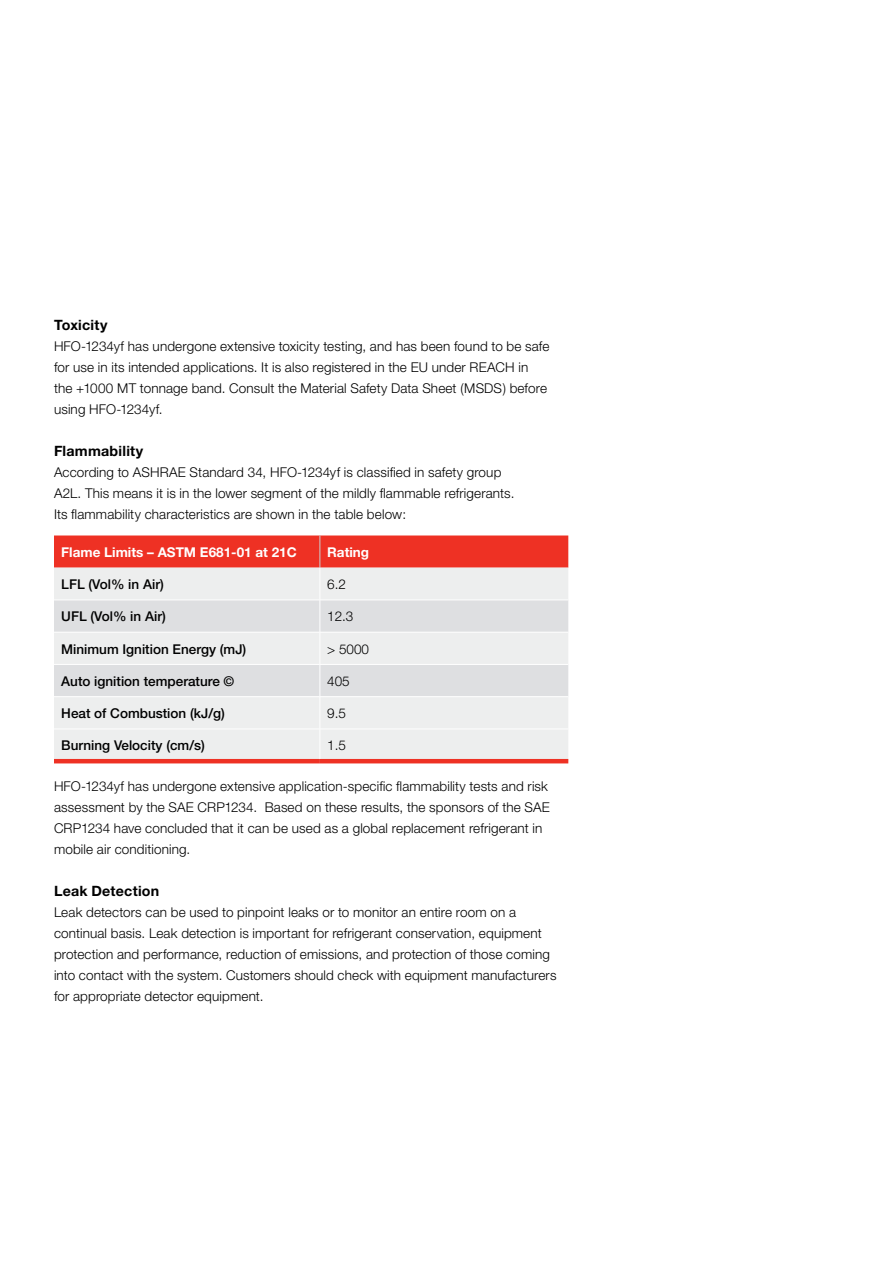
<style>
.page{position:relative;width:893px;height:1263px;background:#fff}
.page>*{position:absolute;margin:0;border:0;box-sizing:border-box;transform-origin:0 0}
.t1{font:700 14.25px "Helvetica Neue";letter-spacing:.015em;color:#000}
.t2{font:300 13.5px/21px "Helvetica Neue";letter-spacing:.01em;color:#000}
.t3{font:500 13.5px "Helvetica Neue";color:#000}
.t4{font:700 13.5px "Helvetica Neue";color:#fff}
</style>
<div class="page">
<div style="left:54px;top:535px;width:514px;height:33px;background:#ee3124"></div>
<div style="left:54px;top:568px;width:514px;height:191px;background:#edeeee"></div>
<svg style="left:54px;top:601px;width:514px;height:95px;background:#e3e4e5"></svg>
<hr style="left:320px;top:535px;width:1px;height:33px;background:#cbcdce">
<hr style="left:54px;top:632px;width:266px;height:1px;background:#fff">
<hr style="left:54px;top:664px;width:266px;height:1px;background:#fff">
<hr style="left:54px;top:696px;width:266px;height:1px;background:#fff">
<hr style="left:54px;top:729px;width:266px;height:1px;background:#fff">
<hr style="left:320px;top:632px;width:248px;height:1px;background:#fff">
<hr style="left:320px;top:664px;width:248px;height:1px;background:#fff">
<hr style="left:320px;top:696px;width:248px;height:1px;background:#fff">
<hr style="left:320px;top:729px;width:248px;height:1px;background:#fff">
<hr style="left:54px;top:759px;width:266px;height:4px;background:#ee3124">
<hr style="left:320px;top:759px;width:248px;height:4px;background:#ee3124">
<hr style="left:320px;top:568px;width:1px;height:32px;background:#fff">
<hr style="left:54px;top:600px;width:266px;height:1px;background:#fff">
<hr style="left:320px;top:600px;width:248px;height:1px;background:#fff">
<hr style="left:320px;top:600px;width:1px;height:32px;background:#fff">
<hr style="left:320px;top:632px;width:1px;height:32px;background:#fff">
<hr style="left:320px;top:665px;width:1px;height:31px;background:#fff">
<hr style="left:320px;top:697px;width:1px;height:32px;background:#fff">
<hr style="left:320px;top:729px;width:1px;height:30px;background:#fff">
<p class="t1" style="left:54px;top:316px;width:55px">Toxicity</p>
<p class="t2" style="left:54px;top:335px;width:497px">HFO-1234yf has undergone extensive toxicity testing, and has been found to be safe for use in its intended applications. It is also registered in the EU under REACH in the +1000 MT tonnage band. Consult the Material Safety Data Sheet (MSDS) before using HFO-1234yf.</p>
<p class="t1" style="left:54px;top:442px;width:91px">Flammability</p>
<p class="t2" style="left:54px;top:461px;width:462px">According to ASHRAE Standard 34, HFO-1234yf is classified in safety group<br>A2L. This means it is in the lower segment of the mildly flammable refrigerants.<br>Its flammability characteristics are shown in the table below:</p>
<p class="t4" style="left:61px;top:544px;width:237px">Flame Limits – ASTM E681-01 at 21C</p>
<p class="t4" style="left:327px;top:544px;width:43px">Rating</p>
<p class="t3" style="left:61px;top:576px;width:104px">LFL (Vol% in Air)</p>
<p class="t2" style="left:327px;top:573px;width:20px">6.2</p>
<p class="t3" style="left:61px;top:608px;width:106px">UFL (Vol% in Air)</p>
<p class="t2" style="left:327px;top:606px;width:28px">12.3</p>
<p class="t3" style="left:61px;top:641px;width:187px">Minimum Ignition Energy (mJ)</p>
<p class="t2" style="left:327px;top:638px;width:43px">&gt; 5000</p>
<p class="t3" style="left:61px;top:673px;width:175px">Auto ignition temperature ©</p>
<p class="t2" style="left:327px;top:670px;width:24px">405</p>
<p class="t3" style="left:61px;top:705px;width:165px">Heat of Combustion (kJ/g)</p>
<p class="t2" style="left:327px;top:702px;width:20px">9.5</p>
<p class="t3" style="left:61px;top:737px;width:145px">Burning Velocity (cm/s)</p>
<p class="t2" style="left:327px;top:735px;width:20px">1.5</p>
<p class="t2" style="left:54px;top:775px;width:497px">HFO-1234yf has undergone extensive application-specific flammability tests and risk assessment by the SAE CRP1234. Based on these results, the sponsors of the SAE CRP1234 have concluded that it can be used as a global replacement refrigerant in mobile air conditioning.</p>
<p class="t1" style="left:54px;top:882px;width:107px">Leak Detection</p>
<p class="t2" style="left:54px;top:901px;width:504px">Leak detectors can be used to pinpoint leaks or to monitor an entire room on a continual basis. Leak detection is important for refrigerant conservation, equipment protection and performance, reduction of emissions, and protection of those coming into contact with the system. Customers should check with equipment manufacturers for appropriate detector equipment.</p>
</div>
